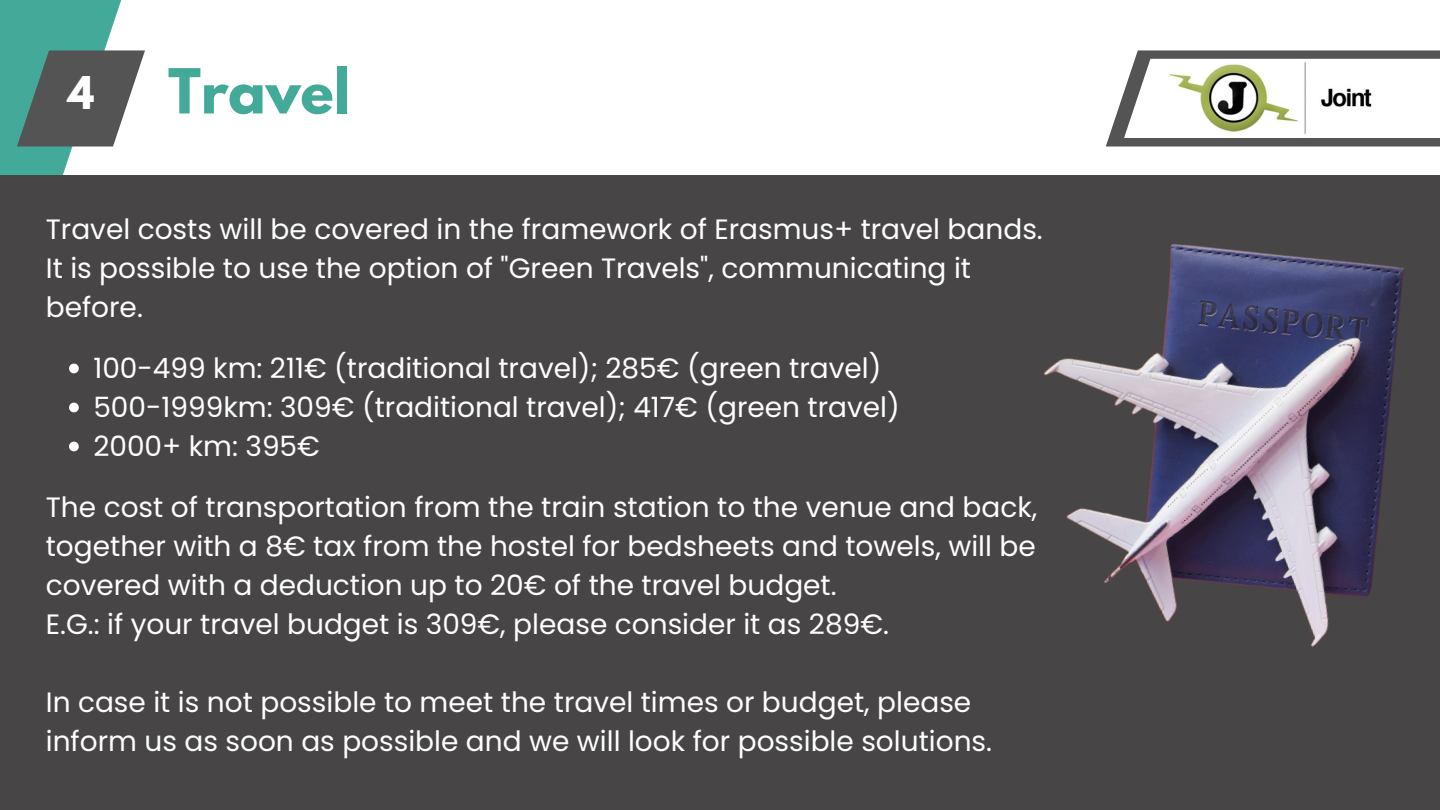
<style>
.page{position:relative;width:1440px;height:810px;background:#fff}
.page>*{position:absolute;margin:0;border:0;box-sizing:border-box;transform-origin:0 0}
.t1{font:700 55px "League Spartan";color:#43aa99}
.t2{font:700 40px "League Spartan";color:#fff}
.t3{font:28px/39px "Poppins";color:#fff}
</style>
<div class="page">
<svg style="left:0;top:0;width:127px;height:176px;fill:#43aa99"></svg>
<div style="left:0;top:176px;width:1440px;height:634px;background:#474545"></div>
<svg style="left:17px;top:50px;width:128px;height:96px;background:#677472"></svg>
<svg style="left:1135px;top:50px;width:305px;height:9px;background:#606060"></svg>
<svg style="left:1127px;top:59px;width:24px;height:22px"></svg>
<img style="left:1169px;top:62px;width:137px;height:19px">
<svg style="left:69px;top:364px;width:10px;height:9px"></svg>
<svg style="left:69px;top:403px;width:10px;height:9px"></svg>
<svg style="left:69px;top:442px;width:10px;height:9px"></svg>
<img style="left:936px;top:81px;width:504px;height:566px">
<p class="t2" style="left:68px;top:73px;width:28px">4</p>
<p class="t1" style="left:168px;top:64px;width:183px">Travel</p>
<p class="t3" style="left:46px;top:210px;width:999px">Travel costs will be covered in the framework of Erasmus+ travel bands.</p>
<p class="t3" style="left:46px;top:249px;width:927px">It is possible to use the option of "Green Travels", communicating it before.</p>
<p class="t3" style="left:93px;top:349px;width:790px">100-499 km: 211€ (traditional travel); 285€ (green travel)</p>
<h1 class="t3" style="left:93px;top:388px;width:808px">500-1999km: 309€ (traditional travel); 417€ (green travel)</h1>
<p class="t3" style="left:93px;top:427px;width:228px">2000+ km: 395€</p>
<p class="t3" style="left:46px;top:487px;width:993px;text-align:justify">The cost of transportation from the train station to the venue and back, together with a 8€ tax from the hostel for bedsheets and towels, will be covered with a deduction up to 20€ of the travel budget.</p>
<p class="t3" style="left:46px;top:604px;width:845px">E.G.: if your travel budget is 309€, please consider it as 289€.</p>
<p class="t3" style="left:46px;top:682px;width:948px">In case it is not possible to meet the travel times or budget, please inform us as soon as possible and we will look for possible solutions.</p>
</div>
